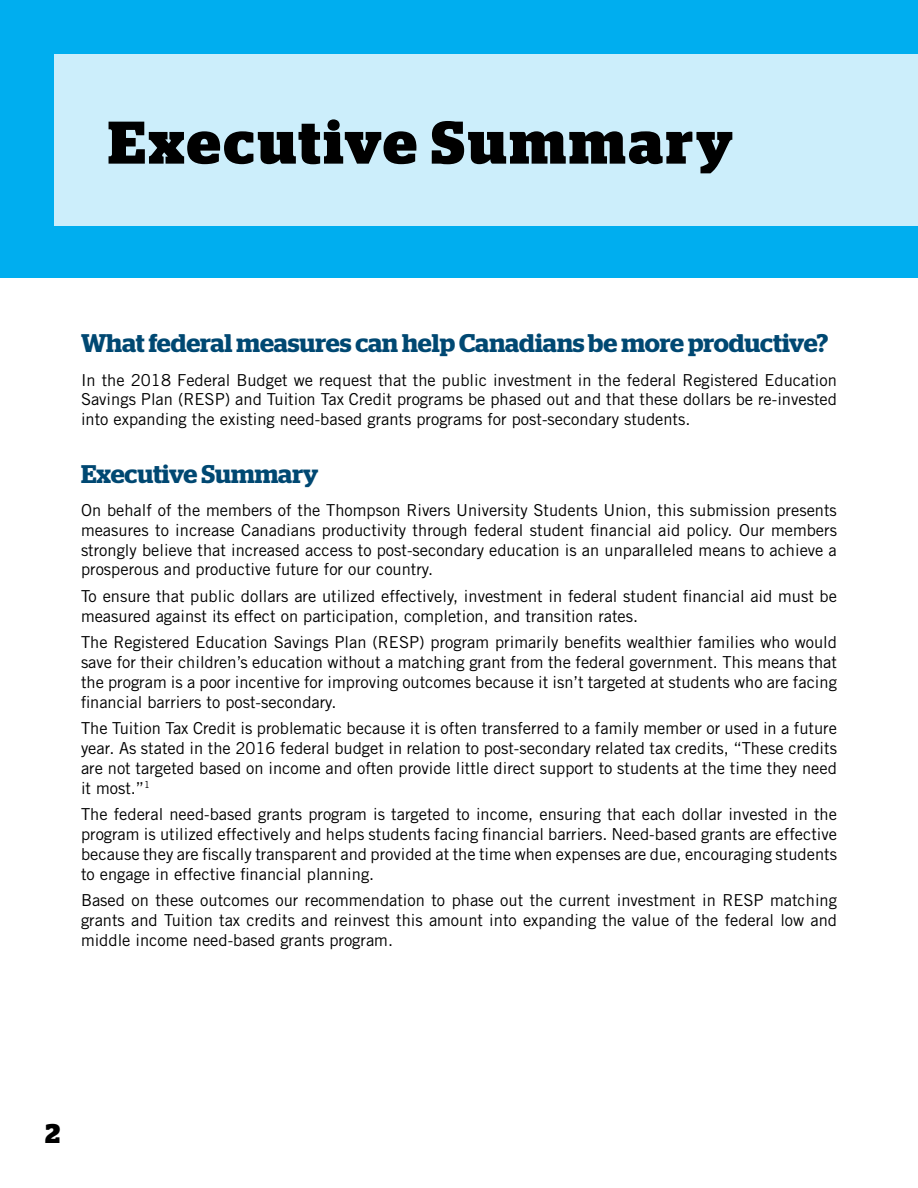
<style>
.page{position:relative;width:918px;height:1188px;background:#fff}
.page>*{position:absolute;margin:0;border:0;box-sizing:border-box;transform-origin:0 0}
.t1{font:700 60px "Stag";letter-spacing:.05em;color:#000}
.t2{font:700 27px "Stag";color:#000}
.t3{font:600 25.5px "Stag";color:#004872}
.t4{font:16.5px/19.8px "Trade Gothic";color:#000;text-align:justify}
</style>
<div class="page">
<div style="left:0;top:0;width:918px;height:278px;background:#00aeef"></div>
<div style="left:54px;top:55px;width:864px;height:171px;background:#cceefb"></div>
<h1 class="t1" style="left:108px;top:108px;width:627px">Executive Summary</h1>
<h3 class="t3" style="left:81px;top:328px;width:749px">What federal measures can help Canadians be more productive?</h3>
<p class="t4" style="left:81px;top:370px;width:757px">In the 2018 Federal Budget we request that the public investment in the federal Registered Education Savings Plan (RESP) and Tuition Tax Credit programs be phased out and that these dollars be re-invested into expanding the existing need-based grants programs for post-secondary students.</p>
<h3 class="t3" style="left:81px;top:459px;width:239px">Executive Summary</h3>
<p class="t4" style="left:81px;top:500px;width:758px">On behalf of the members of the Thompson Rivers University Students Union, this submission presents measures to increase Canadians productivity through federal student financial aid policy. Our members strongly believe that increased access to post-secondary education is an unparalleled means to achieve a prosperous and productive future for our country.</p>
<p class="t4" style="left:81px;top:586px;width:758px">To ensure that public dollars are utilized effectively, investment in federal student financial aid must be measured against its effect on participation, completion, and transition rates.</p>
<p class="t4" style="left:81px;top:632px;width:758px">The Registered Education Savings Plan (RESP) program primarily benefits wealthier families who would save for their children’s education without a matching grant from the federal government. This means that the program is a poor incentive for improving outcomes because it isn’t targeted at students who are facing financial barriers to post-secondary.</p>
<p class="t4" style="left:81px;top:718px;width:757px">The Tuition Tax Credit is problematic because it is often transferred to a family member or used in a future year. As stated in the 2016 federal budget in relation to post-secondary related tax credits, “These credits are not targeted based on income and often provide little direct support to students at the time they need it most.”<sup>1</sup></p>
<p class="t4" style="left:81px;top:804px;width:758px">The federal need-based grants program is targeted to income, ensuring that each dollar invested in the program is utilized effectively and helps students facing financial barriers. Need-based grants are effective because they are fiscally transparent and provided at the time when expenses are due, encouraging students to engage in effective financial planning.</p>
<p class="t4" style="left:81px;top:890px;width:758px">Based on these outcomes our recommendation to phase out the current investment in RESP matching grants and Tuition tax credits and reinvest this amount into expanding the value of the federal low and middle income need-based grants program.</p>
<h2 class="t2" style="left:45px;top:1118px;width:17px">2</h2>
</div>
